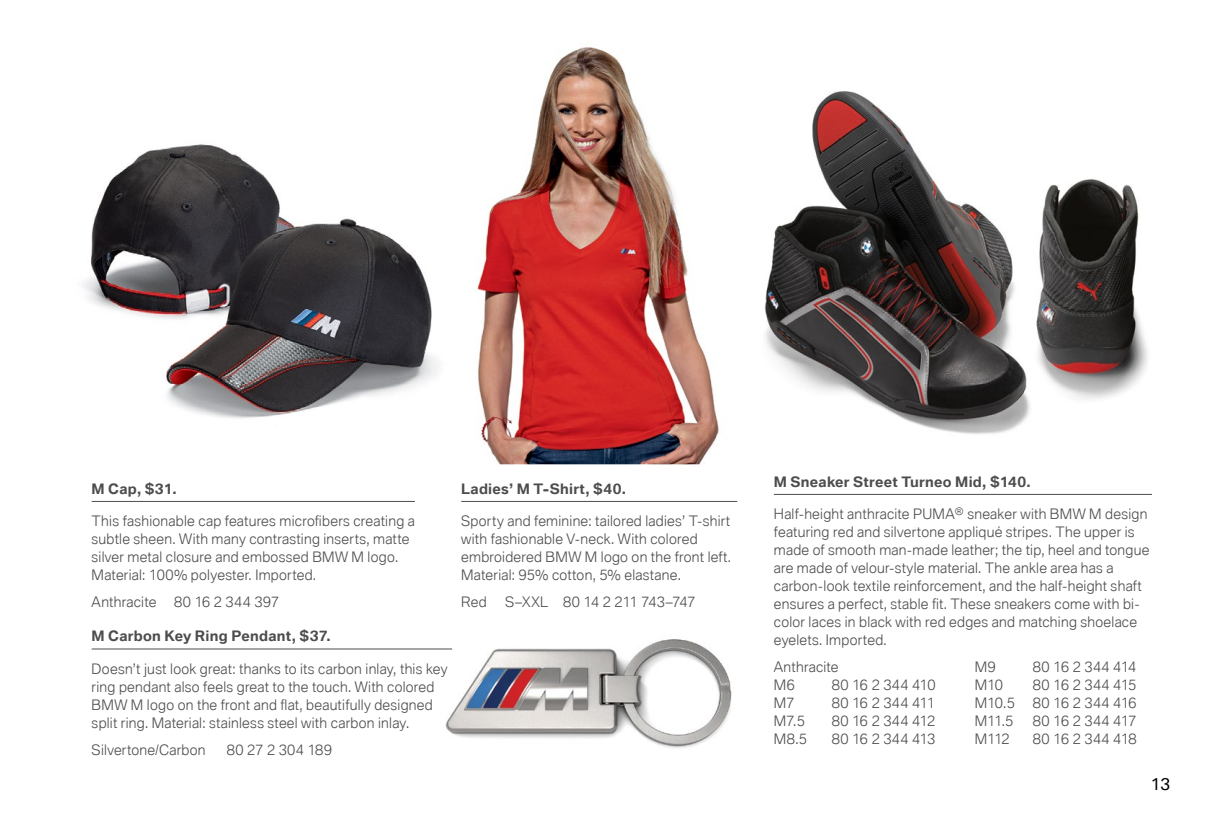
<style>
.page{position:relative;width:1224px;height:828px;background:#fff}
.page>*{position:absolute;margin:0;border:0;box-sizing:border-box;transform-origin:0 0}
.t1{font:16px "BMW Type Global Pro";color:#000}
.t2{font:300 14px/18px "BMW Type Global Pro";letter-spacing:.02em;color:#4d4d4f}
.t3{font:300 14px "BMW Type Global Pro";color:#4d4d4f}
.t4{font:700 14px "BMW Type Global Pro";letter-spacing:.02em;color:#4d4d4f}
.t5{font:300 14px "BMW Type Global Pro";letter-spacing:-.02em;color:#4d4d4f}
</style>
<div class="page">
<img style="left:443px;top:639px;width:289px;height:109px">
<img style="left:764px;top:91px;width:384px;height:343px">
<hr style="left:774px;top:494px;width:378px;height:1px;background:#4d4d4f">
<hr style="left:461px;top:501px;width:276px;height:1px;background:#4d4d4f">
<img style="left:83px;top:144px;width:355px;height:275px">
<hr style="left:92px;top:501px;width:323px;height:1px;background:#4d4d4f">
<img style="left:477px;top:47px;width:242px;height:417px">
<hr style="left:92px;top:648px;width:360px;height:1px;background:#4d4d4f">
<p class="t4" style="left:92px;top:481px;width:86px">M Cap, $31.</p>
<p class="t2" style="left:92px;top:513px;width:325px">This fashionable cap features microfibers creating a subtle sheen. With many contrasting inserts, matte silver metal closure and embossed BMW M logo.<br>Material: 100% polyester. Imported.</p>
<p class="t2" style="left:92px;top:594px;width:66px">Anthracite</p>
<p class="t2" style="left:174px;top:594px;width:106px">80 16 2 344 397</p>
<p class="t4" style="left:92px;top:628px;width:241px">M Carbon Key Ring Pendant, $37.</p>
<p class="t2" style="left:92px;top:660px;width:357px">Doesn’t just look great: thanks to its carbon inlay, this key ring pendant also feels great to the touch. With colored BMW M logo on the front and flat, beautifully designed split ring. Material: stainless steel with carbon inlay.</p>
<p class="t2" style="left:92px;top:741px;width:115px">Silvertone/Carbon</p>
<p class="t2" style="left:227px;top:741px;width:107px">80 27 2 304 189</p>
<p class="t4" style="left:461px;top:481px;width:166px">Ladies’ M T-Shirt, $40.</p>
<p class="t2" style="left:461px;top:513px;width:271px">Sporty and feminine: tailored ladies’ T-shirt with fashionable V-neck. With colored embroidered BMW M logo on the front left.<br>Material: 95% cotton, 5% elastane.</p>
<p class="t2" style="left:461px;top:594px;width:27px">Red</p>
<p class="t5" style="left:505px;top:592px;width:192px">S–XXL 80 14 2 211 743–747</p>
<p class="t4" style="left:774px;top:474px;width:258px">M Sneaker Street Turneo Mid, $140.</p>
<p class="t2" style="left:774px;top:506px;width:377px">Half-height anthracite PUMA<sup>®</sup> sneaker with BMW M design featuring red and silvertone appliqué stripes. The upper is made of smooth man-made leather; the tip, heel and tongue are made of velour-style material. The ankle area has a carbon-look textile reinforcement, and the half-height shaft ensures a perfect, stable fit. These sneakers come with bi&shy;color laces in black with red edges and matching shoelace eyelets. Imported.</p>
<p class="t2" style="left:774px;top:659px;width:66px">Anthracite<br>M6</p>
<p class="t2" style="left:975px;top:659px;width:22px">M9</p>
<p class="t3" style="left:1033px;top:657px;width:105px">80 16 2 344 414</p>
<p class="t2" style="left:975px;top:677px;width:30px">M10</p>
<p class="t3" style="left:1033px;top:675px;width:105px">80 16 2 344 415</p>
<p class="t2" style="left:975px;top:695px;width:41px">M10.5</p>
<p class="t3" style="left:1033px;top:693px;width:105px">80 16 2 344 416</p>
<p class="t2" style="left:975px;top:713px;width:40px">M11.5</p>
<p class="t3" style="left:1033px;top:711px;width:105px">80 16 2 344 417</p>
<p class="t2" style="left:975px;top:731px;width:36px">M112</p>
<p class="t3" style="left:1033px;top:729px;width:105px">80 16 2 344 418</p>
<p class="t3" style="left:832px;top:675px;width:105px">80 16 2 344 410</p>
<p class="t2" style="left:774px;top:695px;width:22px">M7</p>
<p class="t3" style="left:832px;top:693px;width:105px">80 16 2 344 411</p>
<p class="t2" style="left:774px;top:713px;width:33px">M7.5</p>
<p class="t3" style="left:832px;top:711px;width:105px">80 16 2 344 412</p>
<p class="t2" style="left:774px;top:731px;width:35px">M8.5</p>
<p class="t3" style="left:832px;top:729px;width:105px">80 16 2 344 413</p>
<p class="t1" style="left:1151px;top:772px;width:21px">13</p>
</div>
